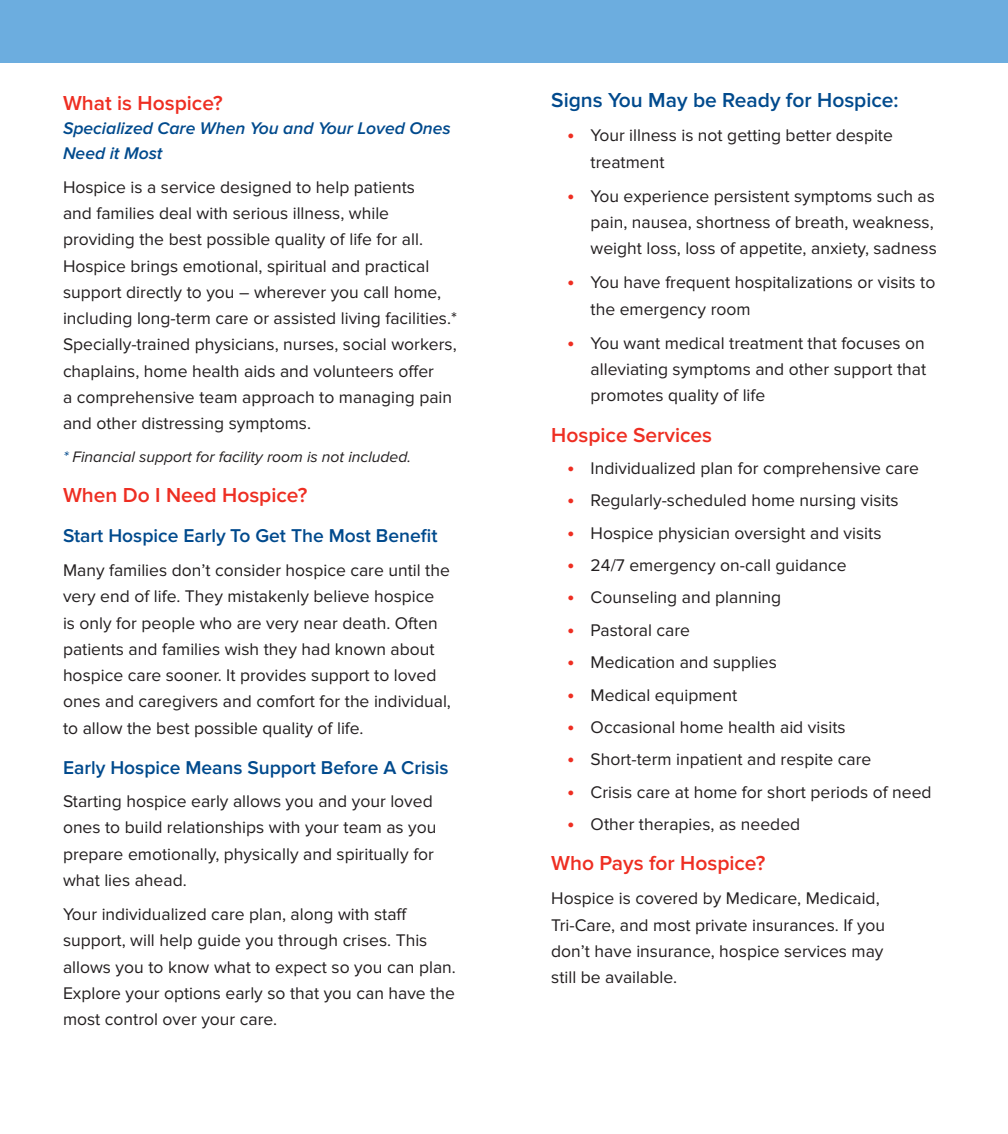
<style>
.page{position:relative;width:1008px;height:1134px;background:#fff}
.page>*{position:absolute;margin:0;border:0;box-sizing:border-box;transform-origin:0 0}
.t1{font:600 21px "Proxima Nova";color:#ee2e22}
.t2{font:600 21px "Proxima Nova";color:#004a8d}
.t3{font:600 19.25px "Proxima Nova";color:#004a8d}
.t4{font:17.5px/26.2px "Proxima Nova";color:#231f20}
.t5{font:italic 600 17.5px/24.5px "Proxima Nova";color:#004a8d}
.t6{font:italic 15.75px "Proxima Nova";color:#231f20}
.s1{color:#004a8d}
.s2{font-weight:600;font-size:21px;color:#ee2e22}
</style>
<div class="page">
<div style="left:0;top:0;width:1008px;height:63px;background:#6caddf"></div>
<p class="t1" style="left:63px;top:91px;width:161px">What is Hospice?</p>
<p class="t5" style="left:63px;top:117px;width:389px">Specialized Care When You and Your Loved Ones<br>Need it Most</p>
<p class="t4" style="left:63px;top:174px;width:396px">Hospice is a service designed to help patients<br>and families deal with serious illness, while providing the best possible quality of life for all.<br>Hospice brings emotional, spiritual and practical support directly to you – wherever you call home, including long-term care or assisted living facilities.* Specially-trained physicians, nurses, social workers, chaplains, home health aids and volunteers offer<br>a comprehensive team approach to managing pain and other distressing symptoms.</p>
<p class="t6" style="left:63px;top:448px;width:350px"><span class="s1">*</span> Financial support for facility room is not included.</p>
<p class="t1" style="left:63px;top:483px;width:246px">When Do I Need Hospice?</p>
<p class="t3" style="left:63px;top:525px;width:376px">Start Hospice Early To Get The Most Benefit</p>
<p class="t4" style="left:63px;top:558px;width:390px">Many families don’t consider hospice care until the very end of life. They mistakenly believe hospice<br>is only for people who are very near death. Often patients and families wish they had known about hospice care sooner. It provides support to loved ones and caregivers and comfort for the individual, to allow the best possible quality of life.</p>
<p class="t3" style="left:63px;top:756px;width:387px">Early Hospice Means Support Before A Crisis</p>
<p class="t4" style="left:63px;top:789px;width:375px">Starting hospice early allows you and your loved ones to build relationships with your team as you prepare emotionally, physically and spiritually for what lies ahead.</p>
<p class="t4" style="left:63px;top:901px;width:394px">Your individualized care plan, along with staff support, will help guide you through crises. This allows you to know what to expect so you can plan.<br>Explore your options early so that you can have the most control over your care.</p>
<p class="t2" style="left:551px;top:88px;width:349px">Signs You May be Ready for Hospice:</p>
<p class="t4" style="left:591px;top:123px;width:304px;text-indent:-24px"><span class="s2">•</span> Your illness is not getting better despite treatment</p>
<p class="t4" style="left:591px;top:183px;width:348px;text-indent:-24px"><span class="s2">•</span> You experience persistent symptoms such as pain, nausea, shortness of breath, weakness, weight loss, loss of appetite, anxiety, sadness</p>
<p class="t4" style="left:591px;top:270px;width:346px;text-indent:-24px"><span class="s2">•</span> You have frequent hospitalizations or visits to the emergency room</p>
<p class="t4" style="left:591px;top:330px;width:337px;text-align:justify;text-indent:-24px"><span class="s2">•</span> You want medical treatment that focuses on alleviating symptoms and other support that promotes quality of life</p>
<p class="t1" style="left:551px;top:422px;width:162px">Hospice Services</p>
<p class="t4" style="left:567px;top:455px;width:354px"><span class="s2">•</span> Individualized plan for comprehensive care</p>
<p class="t4" style="left:567px;top:488px;width:333px"><span class="s2">•</span> Regularly-scheduled home nursing visits</p>
<p class="t4" style="left:567px;top:520px;width:316px"><span class="s2">•</span> Hospice physician oversight and visits</p>
<p class="t4" style="left:567px;top:552px;width:281px"><span class="s2">•</span> 24/7 emergency on-call guidance</p>
<p class="t4" style="left:567px;top:585px;width:216px"><span class="s2">•</span> Counseling and planning</p>
<p class="t4" style="left:567px;top:617px;width:125px"><span class="s2">•</span> Pastoral care</p>
<p class="t4" style="left:567px;top:650px;width:211px"><span class="s2">•</span> Medication and supplies</p>
<p class="t4" style="left:567px;top:682px;width:172px"><span class="s2">•</span> Medical equipment</p>
<p class="t4" style="left:567px;top:714px;width:280px"><span class="s2">•</span> Occasional home health aid visits</p>
<p class="t4" style="left:567px;top:747px;width:306px"><span class="s2">•</span> Short-term inpatient and respite care</p>
<p class="t4" style="left:567px;top:779px;width:366px"><span class="s2">•</span> Crisis care at home for short periods of need</p>
<p class="t4" style="left:567px;top:811px;width:235px"><span class="s2">•</span> Other therapies, as needed</p>
<p class="t1" style="left:551px;top:851px;width:216px">Who Pays for Hospice?</p>
<p class="t4" style="left:551px;top:886px;width:336px">Hospice is covered by Medicare, Medicaid, Tri-Care, and most private insurances. If you don’t have insurance, hospice services may still be available.</p>
</div>
